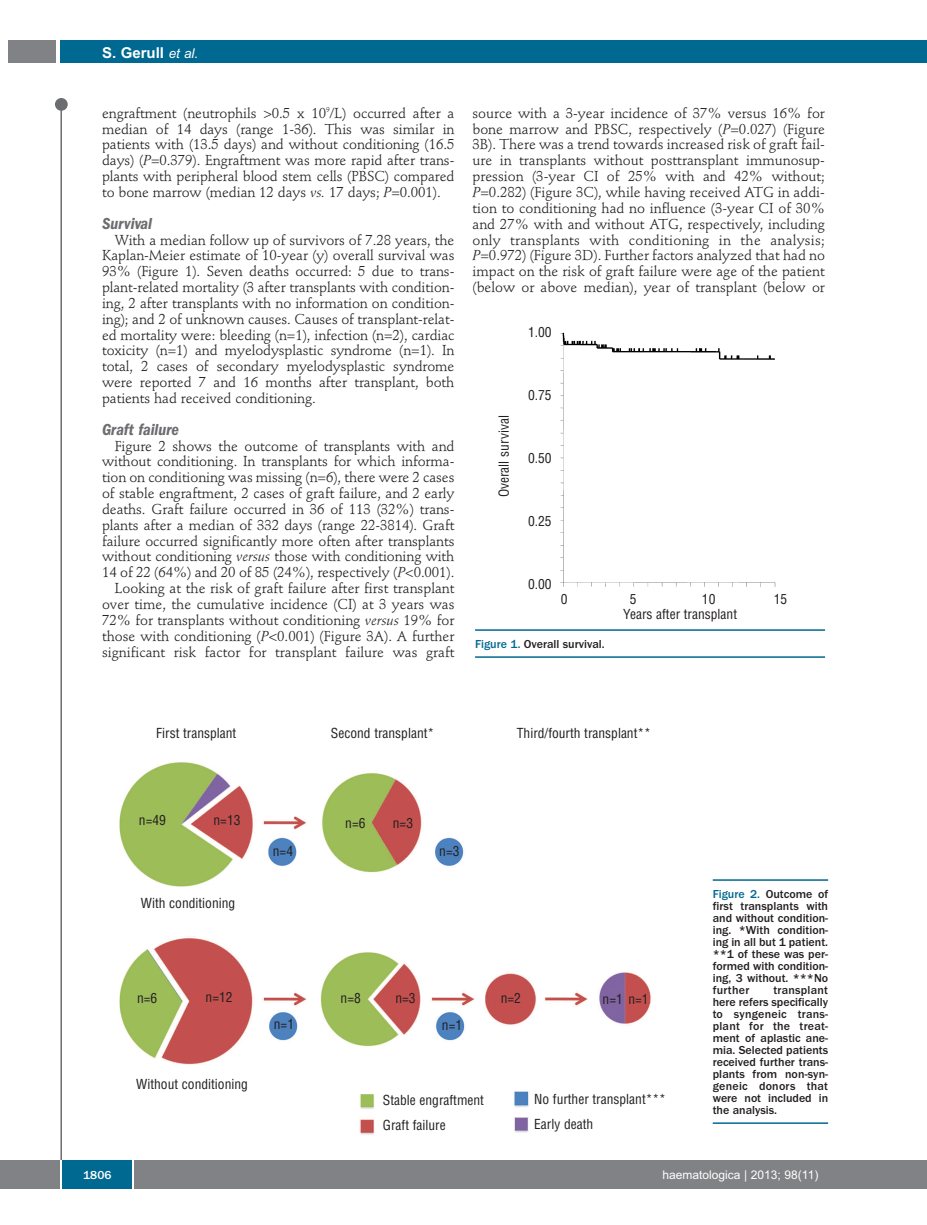
<style>
.page{position:relative;width:927px;height:1225px;background:#fff}
.page>*{position:absolute;margin:0;border:0;box-sizing:border-box;transform-origin:0 0}
.t1{font:italic 600 condensed 16.5px "Franklin Gothic";color:#6c6d70}
.t2{font:700 15px "Arial";color:#fff}
.t3{font:14.25px/15.9px "Stempel Schneidler";letter-spacing:-.005em;color:#231f20;text-align:justify}
.t4{font:condensed 13.5px/25.5px "Helvetica";color:#231f20}
.t5{font:500 12px/12px "Franklin Gothic";color:#231f20;text-align:justify}
.t6{font:12px "Arial";color:#fff}
.t7{font:500 12px "Franklin Gothic";color:#fff}
.s1{font-weight:400;font-style:italic;font-size:13.5px}
.s2{font-style:italic}
.s3{color:#006991}
</style>
<div class="page">
<div style="left:911px;top:40px;width:16px;height:22px;background:#006991"></div>
<div style="left:910px;top:1160px;width:17px;height:28px;background:#808285"></div>
<div style="left:55px;top:98px;width:13px;height:13px;background:#6c6d70;border-radius:50%"></div>
<hr style="left:60px;top:101px;width:2px;height:1061px;background:#6c6d70">
<div style="left:60px;top:40px;width:852px;height:22px;background:#006991"></div>
<div style="left:9px;top:40px;width:47px;height:22px;background:#808285"></div>
<div style="left:0;top:1160px;width:911px;height:28px;background:#808285"></div>
<div style="left:62px;top:1160px;width:71px;height:28px;background:#006991"></div>
<hr style="left:60px;top:1160px;width:2px;height:28px;background:#fff">
<svg style="left:133px;top:1160px;width:1px;height:28px"></svg>
<hr style="left:475px;top:629px;width:350px;height:2px;background:#006991">
<hr style="left:475px;top:656px;width:350px;height:2px;background:#006991">
<img style="left:560px;top:332px;width:216px;height:255px">
<img style="left:119px;top:762px;width:532px;height:373px">
<hr style="left:713px;top:879px;width:115px;height:1px;background:#006991">
<hr style="left:713px;top:1122px;width:115px;height:2px;background:#006991">
<p class="t2" style="left:102px;top:44px;width:98px">S. Gerull <span class="s1">et al.</span></p>
<p class="t3" style="left:102px;top:106px;width:354px">engraftment (neutrophils &gt;0.5 x 10<sup>9</sup>/L) occurred after a median of 14 days (range 1-36). This was similar in patients with (13.5 days) and without conditioning (16.5 days) (<span class="s2">P</span>=0.379). Engraftment was more rapid after trans&shy;plants with peripheral blood stem cells (PBSC) compared to bone marrow (median 12 days <span class="s2">vs.</span> 17 days; <span class="s2">P</span>=0.001).</p>
<p class="t1" style="left:102px;top:217px;width:52px">Survival</p>
<p class="t3" style="left:102px;top:233px;width:354px;text-indent:13px">With a median follow up of survivors of 7.28 years, the Kaplan-Meier estimate of 10-year (y) overall survival was 93% (Figure 1). Seven deaths occurred: 5 due to trans&shy;plant-related mortality (3 after transplants with condition&shy;ing, 2 after transplants with no information on condition&shy;ing); and 2 of unknown causes. Causes of transplant-relat&shy;ed mortality were: bleeding (n=1), infection (n=2), cardiac toxicity (n=1) and myelodysplastic syndrome (n=1). In total, 2 cases of secondary myelodysplastic syndrome were reported 7 and 16 months after transplant, both patients had received conditioning.</p>
<p class="t1" style="left:102px;top:423px;width:79px">Graft failure</p>
<p class="t3" style="left:102px;top:439px;width:354px;text-align:right">Figure 2 shows the outcome of transplants with and without conditioning. In transplants for which informa&shy;tion on conditioning was missing (n=6), there were 2 cases of stable engraftment, 2 cases of graft failure, and 2 early deaths. Graft failure occurred in 36 of 113 (32%) trans&shy;plants after a median of 332 days (range 22-3814). Graft failure occurred significantly more often after transplants without conditioning <span class="s2">versus</span> those with conditioning with 14 of 22 (64%) and 20 of 85 (24%), respectively (<span class="s2">P</span>&lt;0.001).<br>Looking at the risk of graft failure after first transplant over time, the cumulative incidence (CI) at 3 years was 72% for transplants without conditioning <span class="s2">versus</span> 19% for those with conditioning (<span class="s2">P</span>&lt;0.001) (Figure 3A). A further significant risk factor for transplant failure was graft</p>
<p class="t3" style="left:472px;top:106px;width:354px">source with a 3-year incidence of 37% versus 16% for bone marrow and PBSC, respectively (<span class="s2">P</span>=0.027) (Figure 3B). There was a trend towards increased risk of graft fail&shy;ure in transplants without posttransplant immunosup&shy;pression (3-year CI of 25% with and 42% without; <span class="s2">P</span>=0.282) (Figure 3C), while having received ATG in addi&shy;tion to conditioning had no influence (3-year CI of 30% and 27% with and without ATG, respectively, including only transplants with conditioning in the analysis; <span class="s2">P</span>=0.972) (Figure 3D). Further factors analyzed that had no impact on the risk of graft failure were age of the patient (below or above median), year of transplant (below or</p>
<p class="t4" style="left:528px;top:320px;width:25px">1.00</p>
<p class="t4" style="left:491px;top:497px;width:83px;rotate:-90deg">Overall survival</p>
<p class="t4" style="left:528px;top:383px;width:25px">0.75</p>
<p class="t4" style="left:528px;top:446px;width:25px">0.50</p>
<p class="t4" style="left:528px;top:509px;width:25px">0.25</p>
<p class="t4" style="left:528px;top:572px;width:25px">0.00</p>
<p class="t4" style="left:561px;top:586px;width:8px">0</p>
<p class="t4" style="left:630px;top:586px;width:8px">5</p>
<p class="t4" style="left:702px;top:586px;width:15px">10</p>
<p class="t4" style="left:774px;top:586px;width:15px">15</p>
<p class="t4" style="left:623px;top:601px;width:115px">Years after transplant</p>
<p class="t5" style="left:475px;top:637px;width:131px"><span class="s3">Figure 1.</span> Overall survival.</p>
<p class="t4" style="left:156px;top:720px;width:82px">First transplant</p>
<p class="t4" style="left:331px;top:720px;width:105px">Second transplant*</p>
<p class="t4" style="left:517px;top:721px;width:136px">Third/fourth transplant**</p>
<p class="t4" style="left:139px;top:807px;width:28px">n=49</p>
<p class="t4" style="left:214px;top:808px;width:28px">n=13</p>
<p class="t4" style="left:141px;top:891px;width:96px">With conditioning</p>
<p class="t4" style="left:345px;top:810px;width:22px">n=6</p>
<p class="t4" style="left:393px;top:810px;width:22px">n=3</p>
<p class="t4" style="left:273px;top:838px;width:22px">n=4</p>
<p class="t4" style="left:439px;top:838px;width:22px">n=3</p>
<p class="t4" style="left:137px;top:985px;width:22px">n=6</p>
<p class="t4" style="left:206px;top:984px;width:28px">n=12</p>
<p class="t4" style="left:136px;top:1071px;width:113px">Without conditioning</p>
<p class="t4" style="left:341px;top:985px;width:22px">n=8</p>
<p class="t4" style="left:501px;top:985px;width:22px">n=2</p>
<p class="t4" style="left:603px;top:986px;width:48px">n=1 n=1</p>
<p class="t4" style="left:395px;top:986px;width:22px">n=3</p>
<p class="t4" style="left:274px;top:1011px;width:22px">n=1</p>
<p class="t4" style="left:442px;top:1012px;width:22px">n=1</p>
<p class="t4" style="left:383px;top:1087px;width:103px">Stable engraftment<br>Graft failure</p>
<p class="t4" style="left:534px;top:1086px;width:133px">No further transplant***<br>Early death</p>
<p class="t5" style="left:713px;top:887px;width:117px"><span class="s3">Figure 2.</span> Outcome of first transplants with and without condition&shy;ing. *With condition&shy;ing in all but 1 patient. **1 of these was per&shy;formed with condition&shy;ing, 3 without. ***No further</p>
<p class="t5" style="left:713px;top:983px;width:117px;text-indent:61px">transplant here refers specifically to syngeneic trans&shy;plant for the treat&shy;ment of aplastic ane&shy;mia. Selected patients received further trans&shy;plants from non-syn&shy;geneic donors that were not included in the analysis.</p>
<p class="t7" style="left:83px;top:1167px;width:30px">1806</p>
<p class="t6" style="left:662px;top:1167px;width:157px">haematologica | 2013; 98(11)</p>
</div>
